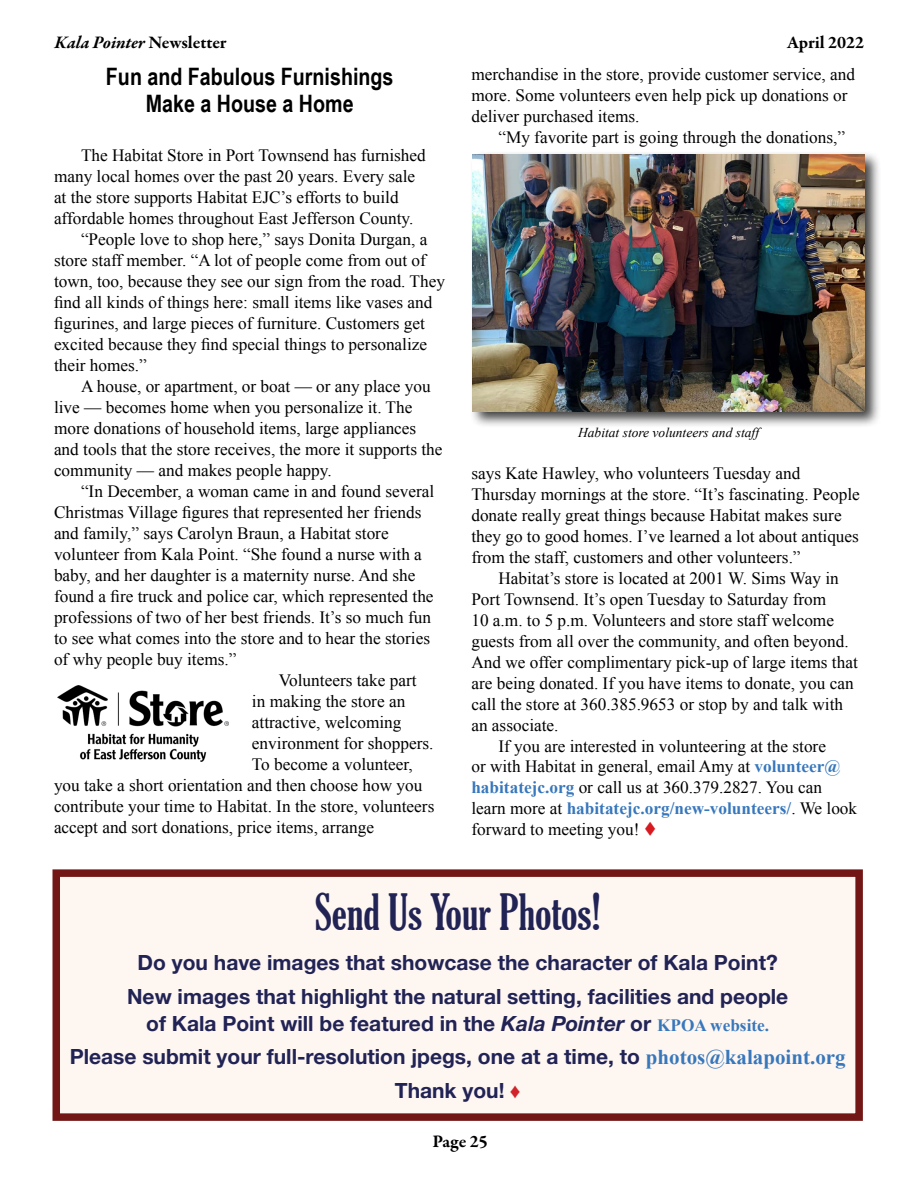
<style>
.page{position:relative;width:918px;height:1188px;background:#fff}
.page>*{position:absolute;margin:0;border:0;box-sizing:border-box;transform-origin:0 0}
.t1{font:extra-condensed 48px "Gloucester";color:#212355}
.t2{font:700 24px/27px "Arial Narrow";color:#000;text-align:center}
.t3{font:700 21px/33.5px "Helvetica Neue LT Std";color:#212355;text-align:center}
.t4{font:italic 700 18px "Garamond Premr Pro";color:#000}
.t5{font:700 18px "Garamond Premr Pro";color:#000}
.t6{font:17.25px/21px "Times New Roman";color:#000}
.t7{font:700 17.25px "Times New Roman";color:#3777bc}
.t8{font:italic 13.5px "Times New Roman";color:#000}
.s1{font-style:normal}
.s2{font-weight:700;color:#3777bc}
.s3{font-weight:400;color:#000}
.s4{color:#d71920}
.s5{font-style:italic}
.s6{font-family:"Times New Roman";font-size:17.25px;color:#3777bc}
.s7{font-family:"Times New Roman";color:#3777bc}
.s8{font-family:"Times New Roman";font-weight:400;color:#d2232a}
</style>
<div class="page">
<div style="left:469px;top:151px;width:412px;height:277px;background:#000;opacity:.75"></div>
<img style="left:473px;top:154px;width:391px;height:257px">
<img style="left:57px;top:686px;width:172px;height:76px">
<div style="left:56px;top:873px;width:803px;height:244px;background:#fef6f1"></div>
<div style="left:52px;top:869px;width:811px;height:252px;border:8px solid #721715"></div>
<p class="t4" style="left:54px;top:31px;width:174px">Kala Pointer <span class="s1">Newsletter</span></p>
<p class="t5" style="left:787px;top:31px;width:79px">April 2022</p>
<h2 class="t2" style="left:106px;top:62px;width:289px">Fun and Fabulous Furnishings<br>Make a House a Home</h2>
<p class="t6" style="left:81px;top:145px;width:346px">The Habitat Store in Port Townsend has furnished</p>
<p class="t6" style="left:54px;top:166px;width:363px">many local homes over the past 20 years. Every sale</p>
<p class="t6" style="left:54px;top:187px;width:346px">at the store supports Habitat EJC’s efforts to build</p>
<p class="t6" style="left:54px;top:208px;width:361px">affordable homes throughout East Jefferson County.</p>
<p class="t6" style="left:81px;top:229px;width:348px">“People love to shop here,” says Donita Durgan, a</p>
<p class="t6" style="left:54px;top:250px;width:373px">store staff member. “A lot of people come from out of</p>
<p class="t6" style="left:54px;top:271px;width:393px">town, too, because they see our sign from the road. They</p>
<p class="t6" style="left:54px;top:292px;width:380px">find all kinds of things here: small items like vases and</p>
<p class="t6" style="left:54px;top:312px;width:372px">figurines, and large pieces of furniture. Customers get</p>
<p class="t6" style="left:54px;top:333px;width:375px">excited because they find special things to personalize</p>
<p class="t6" style="left:54px;top:354px;width:94px">their homes.”</p>
<p class="t6" style="left:81px;top:375px;width:351px">A house, or apartment, or boat — or any place you</p>
<p class="t6" style="left:54px;top:396px;width:360px">live — becomes home when you personalize it. The</p>
<p class="t6" style="left:54px;top:417px;width:364px">more donations of household items, large appliances</p>
<p class="t6" style="left:54px;top:438px;width:390px">and tools that the store receives, the more it supports the</p>
<p class="t6" style="left:54px;top:459px;width:279px">community — and makes people happy.</p>
<p class="t6" style="left:81px;top:480px;width:355px">“In December, a woman came in and found several</p>
<p class="t6" style="left:54px;top:501px;width:369px">Christmas Village figures that represented her friends</p>
<p class="t6" style="left:54px;top:522px;width:336px">and family,” says Carolyn Braun, a Habitat store</p>
<p class="t6" style="left:54px;top:543px;width:369px">volunteer from Kala Point. “She found a nurse with a</p>
<p class="t6" style="left:54px;top:564px;width:363px">baby, and her daughter is a maternity nurse. And she</p>
<p class="t6" style="left:54px;top:585px;width:381px">found a fire truck and police car, which represented the</p>
<p class="t6" style="left:54px;top:606px;width:379px">professions of two of her best friends. It’s so much fun</p>
<p class="t6" style="left:54px;top:627px;width:378px">to see what comes into the store and to hear the stories</p>
<p class="t6" style="left:54px;top:648px;width:184px">of why people buy items.”</p>
<p class="t6" style="left:279px;top:669px;width:139px">Volunteers take part</p>
<p class="t6" style="left:252px;top:690px;width:155px">in making the store an</p>
<p class="t6" style="left:252px;top:711px;width:151px">attractive, welcoming</p>
<p class="t6" style="left:252px;top:732px;width:183px">environment for shoppers.</p>
<p class="t6" style="left:252px;top:753px;width:162px">To become a volunteer,</p>
<p class="t6" style="left:54px;top:774px;width:370px">you take a short orientation and then choose how you</p>
<p class="t6" style="left:54px;top:795px;width:382px">contribute your time to Habitat. In the store, volunteers</p>
<p class="t6" style="left:54px;top:816px;width:322px">accept and sort donations, price items, arrange</p>
<p class="t6" style="left:471px;top:63px;width:385px">merchandise in the store, provide customer service, and more. Some volunteers even help pick up donations or deliver purchased items.</p>
<p class="t6" style="left:498px;top:126px;width:348px">“My favorite part is going through the donations,”</p>
<p class="t8" style="left:578px;top:423px;width:183px">Habitat store volunteers and staff</p>
<p class="t6" style="left:471px;top:462px;width:390px">says Kate Hawley, who volunteers Tuesday and Thursday mornings at the store. “It’s fascinating. People donate really great things because Habitat makes sure they go to good homes. I’ve learned a lot about antiques from the staff, customers and other volunteers.”</p>
<p class="t6" style="left:498px;top:567px;width:342px">Habitat’s store is located at 2001 W. Sims Way in</p>
<p class="t6" style="left:471px;top:588px;width:356px">Port Townsend. It’s open Tuesday to Saturday from</p>
<p class="t6" style="left:471px;top:609px;width:364px">10 a.m. to 5 p.m. Volunteers and store staff welcome</p>
<p class="t6" style="left:471px;top:630px;width:379px">guests from all over the community, and often beyond.</p>
<p class="t6" style="left:471px;top:651px;width:388px">And we offer complimentary pick-up of large items that</p>
<p class="t6" style="left:471px;top:672px;width:384px">are being donated. If you have items to donate, you can</p>
<p class="t6" style="left:471px;top:693px;width:373px">call the store at 360.385.9653 or stop by and talk with</p>
<p class="t6" style="left:471px;top:714px;width:89px">an associate.</p>
<p class="t6" style="left:498px;top:735px;width:329px">If you are interested in volunteering at the store</p>
<p class="t6" style="left:471px;top:756px;width:371px">or with Habitat in general, email Amy at <span class="s2">volunteer@</span></p>
<p class="t6" style="left:471px;top:777px;width:352px"><span class="s2">habitatejc.org</span> or call us at 360.379.2827. You can</p>
<p class="t7" style="left:471px;top:797px;width:387px"><span class="s3">learn more at</span> habitatejc.org/new-volunteers/<span class="s3">. We look</span></p>
<p class="t6" style="left:471px;top:819px;width:187px">forward to meeting you! <span class="s4">▼</span></p>
<h1 class="t1" style="left:315px;top:884px;width:287px">Send Us Your Photos!</h1>
<p class="t3" style="left:127px;top:945px;width:663px">Do you have images that showcase the character of Kala Point?<br>New images that highlight the natural setting, facilities and people</p>
<p class="t3" style="left:70px;top:1006px;width:778px">of Kala Point will be featured in the <span class="s5">Kala Pointer</span> or <span class="s6">KPOA website.<br></span>Please submit your full-resolution jpegs, one at a time, to <span class="s7">photos@kalapoint.org<br></span>Thank you! <span class="s8">♦</span></p>
<p class="t5" style="left:432px;top:1131px;width:57px">Page 25</p>
</div>
